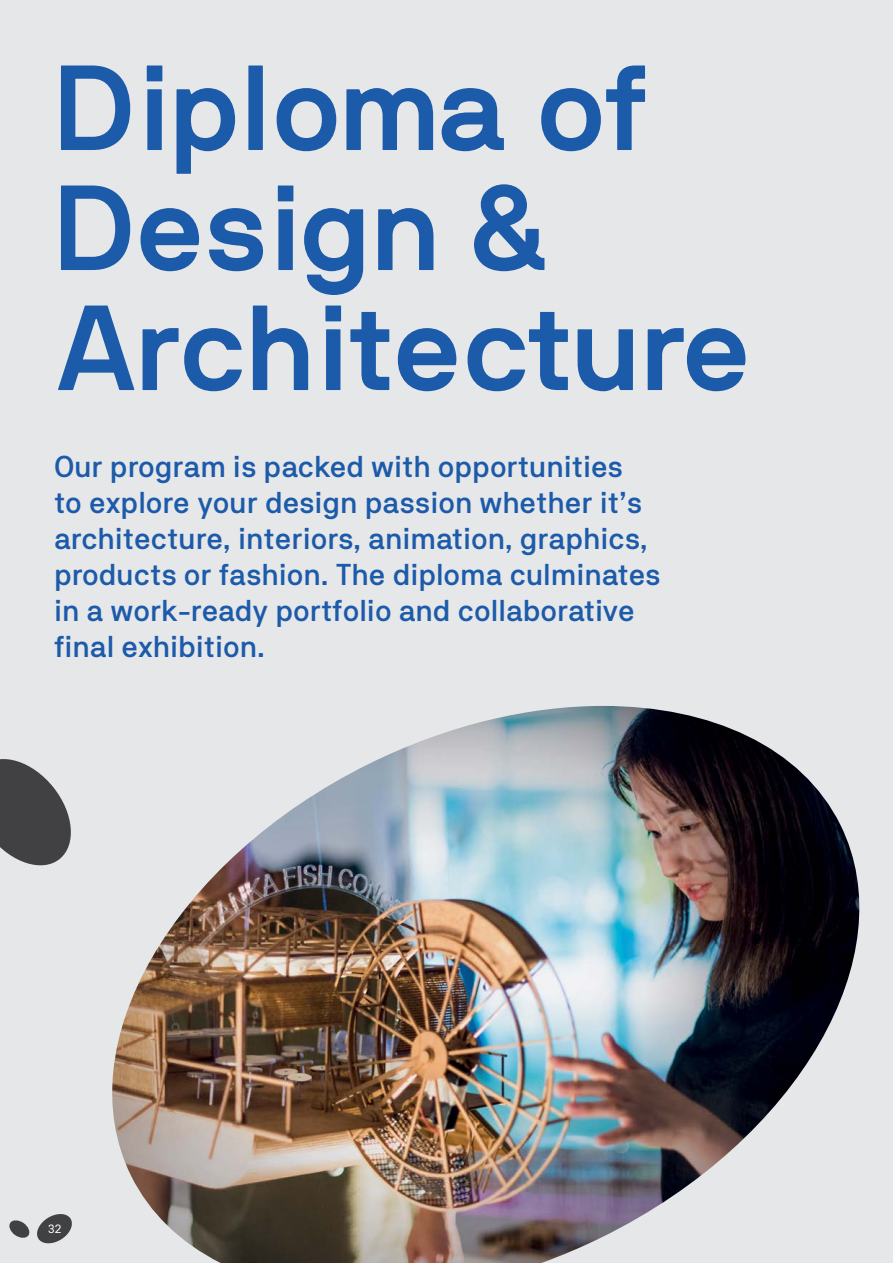
<style>
.page{position:relative;width:893px;height:1263px;background:#fff}
.page>*{position:absolute;margin:0;border:0;box-sizing:border-box;transform-origin:0 0}
.t1{font:700 120px/120px "NB International Pro";color:#1c5aaa}
.t2{font:500 30px/36px "NB Akademie Std";color:#1c5aaa}
.t3{font:12px "NB Akademie Std";color:#fff}
</style>
<div class="page">
<div style="left:0;top:0;width:892px;height:1263px;background:#e6e7e8"></div>
<img style="left:112px;top:706px;width:781px;height:557px">
<svg style="left:0;top:759px;width:71px;height:107px"></svg>
<svg style="left:9px;top:1214px;width:63px;height:30px"></svg>
<h1 class="t1" style="left:54px;top:47px;width:700px">Diploma of<br>Design &amp;<br>Architecture</h1>
<p class="t2" style="left:54px;top:448px;width:608px">Our program is packed with opportunities<br>to explore your design passion whether it’s architecture, interiors, animation, graphics, products or fashion. The diploma culminates in a work-ready portfolio and collaborative final exhibition.</p>
<p class="t3" style="left:48px;top:1221px;width:15px">32</p>
</div>
